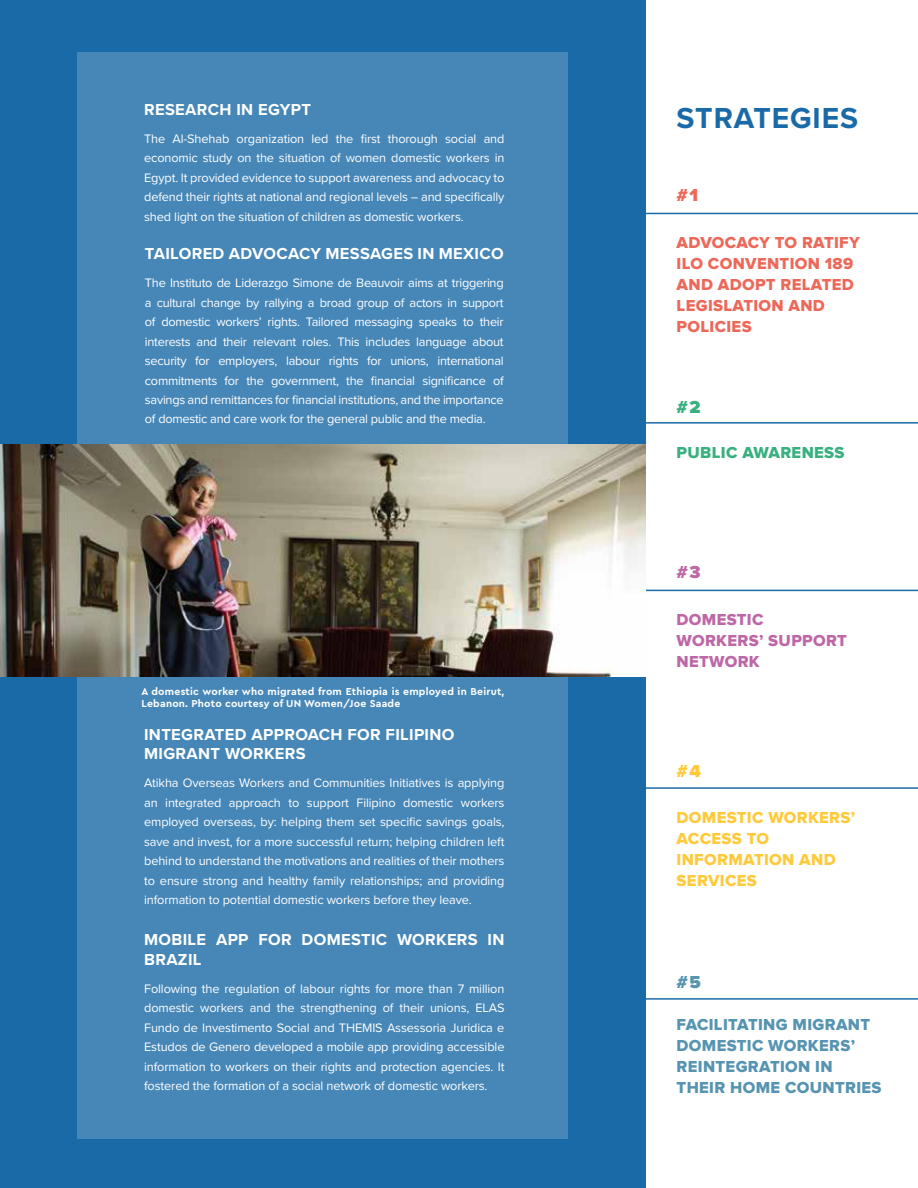
<style>
.page{position:relative;width:918px;height:1188px;background:#fff}
.page>*{position:absolute;margin:0;border:0;box-sizing:border-box;transform-origin:0 0}
.t1{font:700 30px "Proxima Nova";letter-spacing:.03em;color:#1a6aa7}
.t2{font:900 18px "Proxima Nova";color:#ec695a}
.t3{font:900 18px "Proxima Nova";color:#38b07f}
.t4{font:900 18px "Proxima Nova";color:#bd67a6}
.t5{font:900 18px "Proxima Nova";color:#feca3c}
.t6{font:900 18px "Proxima Nova";color:#5694b1}
.t7{font:700 16.5px/19.5px "Proxima Nova";letter-spacing:.02em;color:#fff}
.t8{font:16.5px/21px "Proxima Nova Extrabld";letter-spacing:.02em;color:#ec695a}
.t9{font:16.5px/21px "Proxima Nova Extrabld";letter-spacing:.02em;color:#5694b1}
.t10{font:16.5px/21px "Proxima Nova Extrabld";letter-spacing:.02em;color:#feca3c}
.t11{font:16.5px/21px "Proxima Nova Extrabld";letter-spacing:.02em;color:#bd67a6}
.t12{font:16.5px "Proxima Nova Extrabld";letter-spacing:.02em;color:#38b07f}
.t13{font:12.75px/19.5px "Proxima Nova";letter-spacing:-.01em;color:#fff;text-align:justify}
.t14{font:700 10.5px/12.6px "Cera PRO";letter-spacing:.02em;color:#fff}
</style>
<div class="page">
<div style="left:0;top:0;width:646px;height:1188px;background:#1a6aa7"></div>
<div style="left:78px;top:53px;width:490px;height:1086px;background:#4687b8"></div>
<hr style="left:626px;top:422px;width:292px;height:2px;background:#1a6aa7">
<hr style="left:579px;top:590px;width:339px;height:1px;background:#1a6aa7">
<hr style="left:579px;top:787px;width:339px;height:2px;background:#1a6aa7">
<hr style="left:579px;top:998px;width:339px;height:2px;background:#1a6aa7">
<hr style="left:626px;top:213px;width:292px;height:1px;background:#1a6aa7">
<img style="left:0;top:444px;width:646px;height:233px">
<p class="t7" style="left:144px;top:100px;width:169px">RESEARCH IN EGYPT</p>
<p class="t13" style="left:144px;top:128px;width:362px">The Al-Shehab organization led the first thorough social and economic study on the situation of women domestic workers in Egypt. It provided evidence to support awareness and advocacy to defend their rights at national and regional levels – and specifically shed light on the situation of children as domestic workers.</p>
<p class="t7" style="left:145px;top:244px;width:360px">TAILORED ADVOCACY MESSAGES IN MEXICO</p>
<p class="t13" style="left:145px;top:272px;width:360px">The Instituto de Liderazgo Simone de Beauvoir aims at triggering a cultural change by rallying a broad group of actors in support of domestic workers’ rights. Tailored messaging speaks to their interests and their relevant roles. This includes language about security for employers, labour rights for unions, international commitments for the government, the financial significance of savings and remittances for financial institutions, and the importance of domestic and care work for the general public and the media.</p>
<p class="t14" style="left:141px;top:684px;width:365px">A domestic worker who migrated from Ethiopia is employed in Beirut,<br>Lebanon. Photo courtesy of UN Women/Joe Saade</p>
<p class="t7" style="left:144px;top:725px;width:312px">INTEGRATED APPROACH FOR FILIPINO<br>MIGRANT WORKERS</p>
<p class="t13" style="left:144px;top:773px;width:362px">Atikha Overseas Workers and Communities Initiatives is applying an integrated approach to support Filipino domestic workers employed overseas, by: helping them set specific savings goals, save and invest, for a more successful return; helping children left behind to understand the motivations and realities of their mothers to ensure strong and healthy family relationships; and providing information to potential domestic workers before they leave.</p>
<p class="t7" style="left:144px;top:930px;width:362px">MOBILE APP FOR DOMESTIC WORKERS IN<br>BRAZIL</p>
<p class="t13" style="left:144px;top:978px;width:362px">Following the regulation of labour rights for more than 7 million domestic workers and the strengthening of their unions, ELAS Fundo de Investimento Social and THEMIS Assessoria Juridica e Estudos de Genero developed a mobile app providing accessible information to workers on their rights and protection agencies. It fostered the formation of a social network of domestic workers.</p>
<h1 class="t1" style="left:677px;top:100px;width:183px">STRATEGIES</h1>
<h2 class="t2" style="left:677px;top:182px;width:23px">#1</h2>
<p class="t8" style="left:677px;top:233px;width:185px">ADVOCACY TO RATIFY<br>ILO CONVENTION 189<br>AND ADOPT RELATED<br>LEGISLATION AND<br>POLICIES</p>
<h2 class="t3" style="left:677px;top:394px;width:25px">#2</h2>
<p class="t12" style="left:677px;top:443px;width:169px">PUBLIC AWARENESS</p>
<h2 class="t4" style="left:677px;top:559px;width:25px">#3</h2>
<p class="t11" style="left:677px;top:610px;width:172px">DOMESTIC<br>WORKERS’ SUPPORT<br>NETWORK</p>
<h2 class="t5" style="left:677px;top:757px;width:26px">#4</h2>
<p class="t10" style="left:677px;top:808px;width:180px">DOMESTIC WORKERS’<br>ACCESS TO<br>INFORMATION AND<br>SERVICES</p>
<h2 class="t6" style="left:677px;top:968px;width:25px">#5</h2>
<p class="t9" style="left:677px;top:1015px;width:206px">FACILITATING MIGRANT<br>DOMESTIC WORKERS’<br>REINTEGRATION IN<br>THEIR HOME COUNTRIES</p>
</div>
